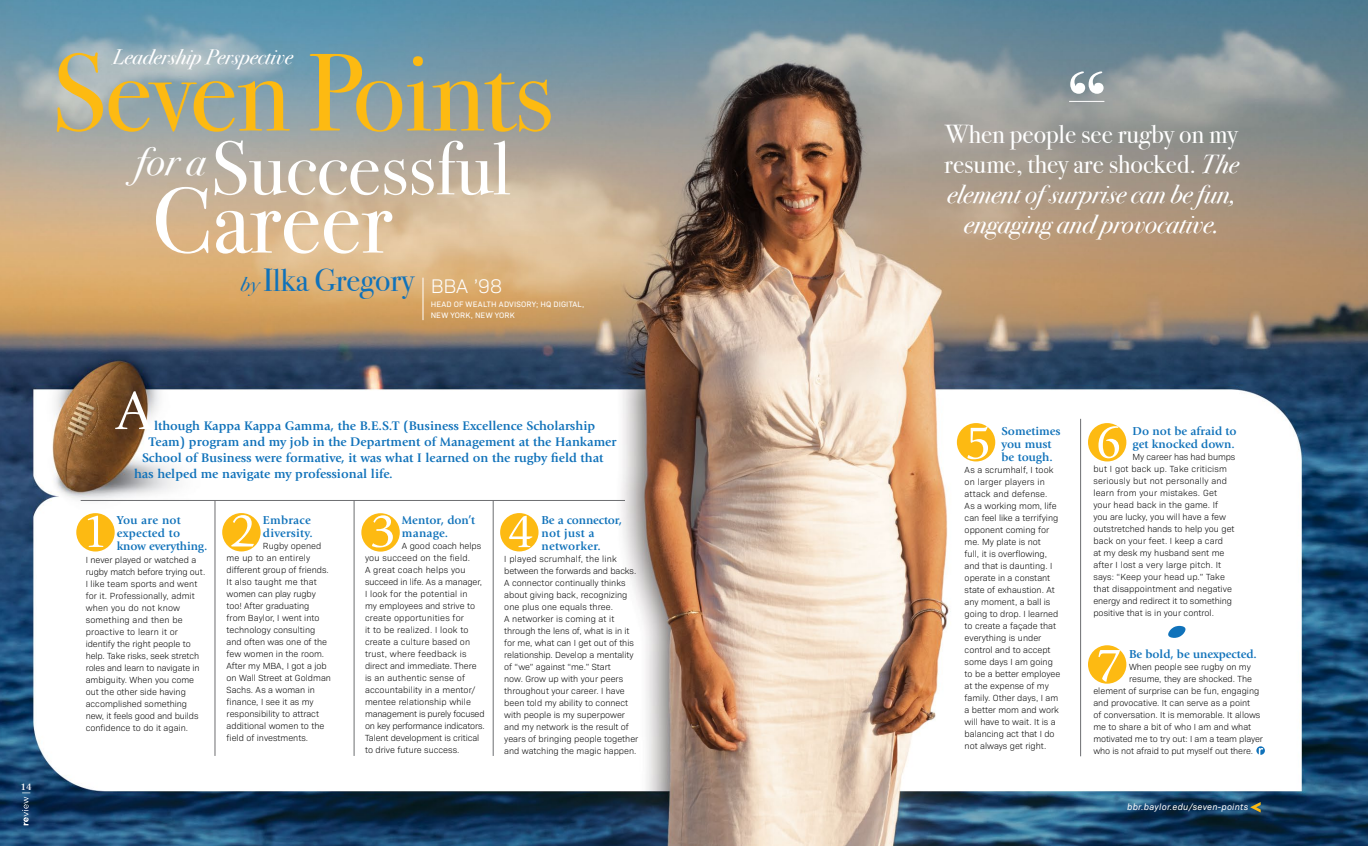
<style>
.page{position:relative;width:1368px;height:846px;background:#fff}
.page>*{position:absolute;margin:0;border:0;box-sizing:border-box;transform-origin:0 0}
.t1{font:110px "Bodoni Svty Two ITCTT";letter-spacing:-.01em;color:#fdba12}
.t2{font:93px "Bodoni Svty Two ITCTT";color:#fff}
.t3{font:76px "Bodoni Svty Two ITCTT";color:#fff}
.t4{font:italic 40px "Bodoni Svty Two ITCTT";color:#fff}
.t5{font:32px "Bodoni Svty Two ITCTT";color:#1072ba}
.t6{font:italic 26px/30px "Bodoni Svty Two ITCTT";color:#fff;text-align:center}
.t7{font:italic 21px "Bodoni Svty Two ITCTT";color:#fff}
.t8{font:300 20px "Bio Sans";color:#fff}
.t9{font:700 13px "Giovanni Std";color:#1072ba}
.t10{font:700 12px/13px "Giovanni Std";color:#1072ba}
.t11{font:700 12px/13px "Giovanni Std";letter-spacing:.02em;color:#1072ba}
.t12{font:700 10px "Giovanni Std";color:#fff}
.t13{font:300 9px/12px "Bio Sans";color:#000}
.t14{font:italic 9px "Bio Sans";letter-spacing:.03em;color:#fff}
.t15{font:8px/11px "Bio Sans";letter-spacing:.02em;color:#fff}
.s1{font-style:italic;font-size:20px}
.s2{font-style:normal}
</style>
<div class="page">
<img style="left:0;top:0;width:1368px;height:846px">
<hr style="left:215px;top:500px;width:1px;height:256px;background:#6d6e71">
<hr style="left:354px;top:500px;width:1px;height:256px;background:#6d6e71">
<hr style="left:493px;top:500px;width:1px;height:256px;background:#6d6e71">
<hr style="left:81px;top:500px;width:544px;height:1px;background:#6d6e71">
<hr style="left:1080px;top:419px;width:1px;height:337px;background:#6d6e71">
<svg style="left:1070px;top:71px;width:34px;height:23px"></svg>
<hr style="left:1069px;top:101px;width:35px;height:1px;background:#fff">
<div style="left:76px;top:513px;width:39px;height:39px;background:#fdba12;border-radius:50%"></div>
<div style="left:957px;top:423px;width:38px;height:38px;background:#fdba12;border-radius:50%"></div>
<div style="left:1088px;top:423px;width:38px;height:38px;background:#fdba12;border-radius:50%"></div>
<div style="left:1088px;top:645px;width:38px;height:39px;background:#fdba12;border-radius:50%"></div>
<div style="left:222px;top:513px;width:39px;height:38px;background:#fdba12;border-radius:50%"></div>
<div style="left:361px;top:513px;width:39px;height:39px;background:#fdba12;border-radius:50%"></div>
<div style="left:500px;top:513px;width:39px;height:38px;background:#fdba12;border-radius:50%"></div>
<svg style="left:1168px;top:626px;width:18px;height:12px"></svg>
<svg style="left:88px;top:516px;width:15px;height:31px"></svg>
<svg style="left:231px;top:515px;width:23px;height:32px"></svg>
<svg style="left:372px;top:515px;width:21px;height:33px"></svg>
<svg style="left:509px;top:516px;width:23px;height:31px"></svg>
<svg style="left:967px;top:426px;width:21px;height:33px"></svg>
<svg style="left:1098px;top:426px;width:21px;height:32px"></svg>
<svg style="left:1098px;top:650px;width:22px;height:32px"></svg>
<svg style="left:115px;top:391px;width:38px;height:38px"></svg>
<svg style="left:1250px;top:802px;width:11px;height:11px"></svg>
<svg style="left:1256px;top:746px;width:9px;height:9px"></svg>
<hr style="left:423px;top:278px;width:1px;height:42px;background:#fff">
<svg style="left:22px;top:793px;width:8px;height:32px"></svg>
<h3 class="t7" style="left:112px;top:38px;width:182px">Leadership Perspective</h3>
<h1 class="t1" style="left:51px;top:3px;width:504px">Seven Points</h1>
<h3 class="t3" style="left:211px;top:106px;width:302px">Successful</h3>
<h3 class="t4" style="left:136px;top:127px;width:71px">for a</h3>
<h2 class="t2" style="left:152px;top:145px;width:242px">Career</h2>
<h3 class="t5" style="left:240px;top:254px;width:175px"><span class="s1">by</span> Ilka Gregory</h3>
<h3 class="t8" style="left:431px;top:271px;width:73px">BBA ’98</h3>
<p class="t15" style="left:431px;top:298px;width:155px">HEAD OF WEALTH ADVISORY; HQ DIGITAL,<br>NEW YORK, NEW YORK</p>
<p class="t12" style="left:21px;top:781px;width:13px">14</p>
<h3 class="t9" style="left:154px;top:418px;width:443px">lthough Kappa Kappa Gamma, the B.E.S.T (Business Excellence Scholarship</h3>
<h3 class="t9" style="left:149px;top:434px;width:469px">Team) program and my job in the Department of Management at the Hankamer</h3>
<h3 class="t9" style="left:142px;top:450px;width:463px">School of Business were formative, it was what I learned on the rugby field that</h3>
<h3 class="t9" style="left:134px;top:466px;width:260px">has helped me navigate my professional life.</h3>
<h3 class="t10" style="left:117px;top:513px;width:92px">You are not expected to know everything.</h3>
<p class="t13" style="left:86px;top:553px;width:121px">I never played or watched a rugby match before trying out.<br>I like team sports and went for it. Professionally, admit when you do not know something and then be proactive to learn it or identify the right people to help. Take risks, seek stretch roles and learn to navigate in ambiguity. When you come out the other side having accomplished something new, it feels good and builds confidence to do it again.</p>
<h3 class="t11" style="left:263px;top:513px;width:51px">Embrace diversity.</h3>
<p class="t13" style="left:227px;top:539px;width:106px;text-indent:36px">Rugby opened me up to an entirely different group of friends.<br>It also taught me that women can play rugby too! After graduating<br>from Baylor, I went into technology consulting and often was one of the few women in the room.<br>After my MBA, I got a job on Wall Street at Goldman<br>Sachs. As a woman in finance, I see it as my responsibility to attract additional women to the field of investments.</p>
<h3 class="t10" style="left:402px;top:513px;width:75px">Mentor, don’t manage.</h3>
<p class="t13" style="left:365px;top:539px;width:121px;text-indent:37px">A good coach helps you succeed on the field.<br>A great coach helps you succeed in life. As a manager,<br>I look for the potential in<br>my employees and strive to create opportunities for<br>it to be realized. I look to create a culture based on trust, where feedback is direct and immediate. There is an authentic sense of accountability in a mentor/ mentee relationship while management is purely focused on key performance indicators.<br>Talent development is critical to drive future success.</p>
<h3 class="t11" style="left:541px;top:513px;width:82px">Be a connector, not just a networker.</h3>
<p class="t13" style="left:504px;top:552px;width:136px">I played scrumhalf, the link between the forwards and backs.<br>A connector continually thinks about giving back, recognizing one plus one equals three.<br>A networker is coming at it through the lens of, what is in it for me, what can I get out of this relationship. Develop a mentality of “we” against “me.” Start<br>now. Grow up with your peers throughout your career. I have been told my ability to connect with people is my superpower and my network is the result of years of bringing people together and watching the magic happen.</p>
<h3 class="t6" style="left:944px;top:118px;width:296px"><span class="s2">When people see rugby on my resume, they are shocked.</span> The element of surprise can be fun, engaging and provocative.</h3>
<h3 class="t10" style="left:1002px;top:425px;width:61px">Sometimes you must be tough.</h3>
<p class="t13" style="left:965px;top:464px;width:97px">As a scrumhalf, I took on larger players in attack and defense.<br>As a working mom, life can feel like a terrifying opponent coming for me. My plate is not<br>full, it is overflowing, and that is daunting. I operate in a constant state of exhaustion. At any moment, a ball is going to drop. I learned to create a façade that everything is under control and to accept some days I am going to be a better employee at the expense of my family. Other days, I am a better mom and work will have to wait. It is a balancing act that I do not always get right.</p>
<h3 class="t10" style="left:1133px;top:425px;width:106px">Do not be afraid to get knocked down.</h3>
<p class="t13" style="left:1093px;top:451px;width:144px;text-indent:39px">My career has had bumps but I got back up. Take criticism seriously but not personally and learn from your mistakes. Get your head back in the game. If<br>you are lucky, you will have a few outstretched hands to help you get back on your feet. I keep a card<br>at my desk my husband sent me after I lost a very large pitch. It says: “Keep your head up.” Take that disappointment and negative energy and redirect it to something positive that is in your control.</p>
<h3 class="t10" style="left:1129px;top:647px;width:129px">Be bold, be unexpected.</h3>
<p class="t13" style="left:1129px;top:660px;width:123px">When people see rugby on my</p>
<p class="t13" style="left:1129px;top:672px;width:125px">resume, they are shocked. The</p>
<p class="t13" style="left:1093px;top:684px;width:168px">element of surprise can be fun, engaging</p>
<p class="t13" style="left:1093px;top:696px;width:158px">and provocative. It can serve as a point</p>
<p class="t13" style="left:1093px;top:708px;width:169px">of conversation. It is memorable. It allows</p>
<p class="t13" style="left:1093px;top:720px;width:159px">me to share a bit of who I am and what</p>
<p class="t13" style="left:1093px;top:732px;width:171px">motivated me to try out: I am a team player</p>
<p class="t13" style="left:1093px;top:744px;width:161px">who is not afraid to put myself out there.</p>
<p class="t14" style="left:1127px;top:800px;width:123px">bbr.baylor.edu/seven-points</p>
</div>
